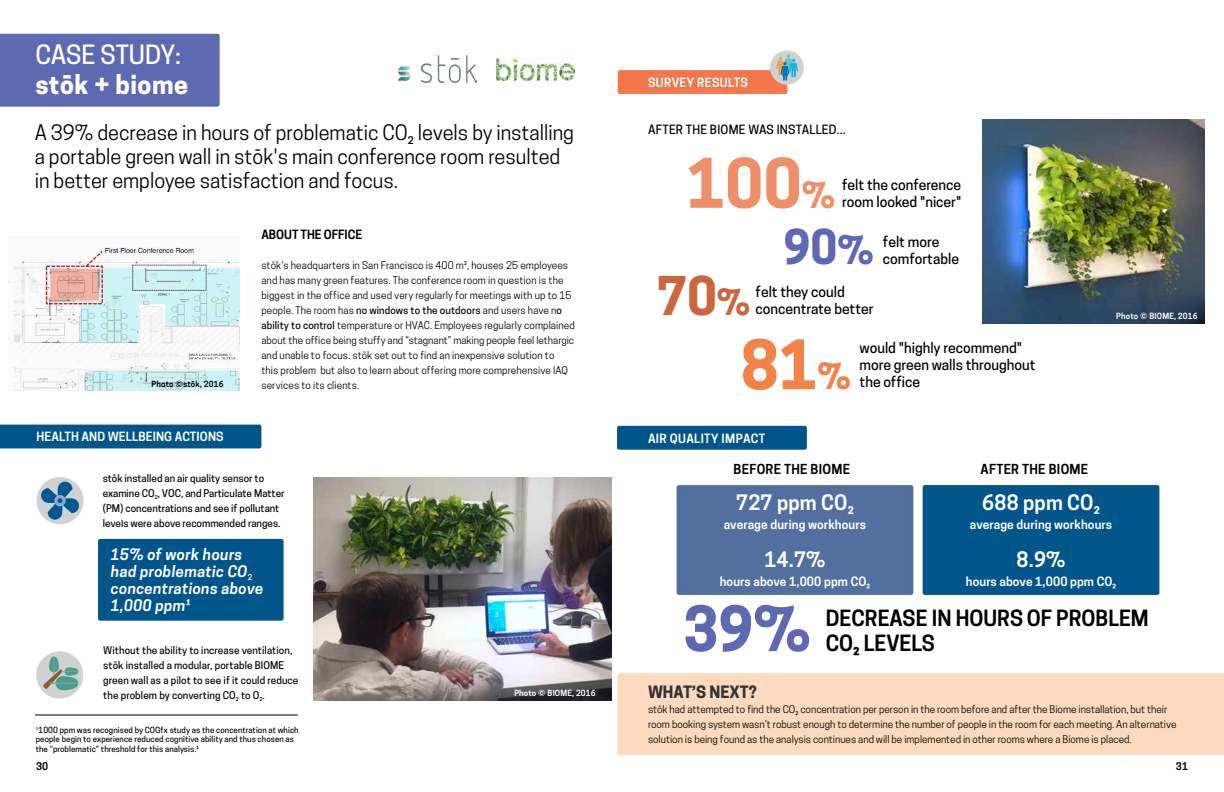
<style>
.page{position:relative;width:1224px;height:792px;background:#fff}
.page>*{position:absolute;margin:0;border:0;box-sizing:border-box;transform-origin:0 0}
.t1{font:700 64px "Cooper Hewitt";color:#ef8f68}
.t2{font:700 64px "Cooper Hewitt";color:#f18349}
.t3{font:700 58.4px "Cooper Hewitt";color:#5d69b0}
.t4{font:700 50px "Cooper Hewitt";color:#c9673f}
.t5{font:700 45px "Cooper Hewitt";color:#5d69b0}
.t6{font:500 25px "Cooper Hewitt";color:#fff}
.t7{font:700 25px "Cooper Hewitt";letter-spacing:.02em;color:#fff}
.t8{font:600 21px/25.2px "Cooper Hewitt";color:#000}
.t9{font:20px/24px "Cooper Hewitt";color:#000}
.t10{font:600 20px "Cooper Hewitt";letter-spacing:.01em;color:#fff}
.t11{font:700 16px "Cooper Hewitt";color:#333}
.t12{font:italic 600 15px/17px "Cooper Hewitt";letter-spacing:.02em;color:#fff}
.t13{font:500 14px/17px "Cooper Hewitt";color:#000}
.t14{font:600 13px "Cooper Hewitt";letter-spacing:.02em;color:#000}
.t15{font:600 12px "Cooper Hewitt";letter-spacing:.01em;color:#fff}
.t16{font:600 12px "Cooper Hewitt";letter-spacing:.03em;color:#fff}
.t17{font:500 12px "Cooper Hewitt";letter-spacing:.02em;color:#000}
.t18{font:600 12px "Cooper Hewitt";letter-spacing:-.005em;color:#000}
.t19{font:10px/15px "Cooper Hewitt";color:#000}
.t20{font:500 10px/15px "Cooper Hewitt";color:#000}
.t21{font:600 10px "Cooper Hewitt";color:#000}
.t22{font:500 8px/9.6px "Cooper Hewitt";letter-spacing:.01em;color:#000}
.t23{font:600 8px "Cooper Hewitt";letter-spacing:.02em;color:#fff}
.t24{font:600 8px "Cooper Hewitt";letter-spacing:.02em;color:#000}
.s1{font-weight:500}
.s2{font-weight:400}
.s3{font-weight:400;font-style:normal}
.s4{font-family:"Minion Pro";font-weight:400}
.s5{font-size:34px}
.s6{font-size:37px}
</style>
<div class="page">
<div style="left:677px;top:485px;width:236px;height:110px;background:#52709f;border:4px solid #506f9e"></div>
<div style="left:923px;top:485px;width:236px;height:110px;background:#00558b;border:4px solid #00558b"></div>
<div style="left:0;top:425px;width:261px;height:23px;background:#00558b"></div>
<div style="left:617px;top:426px;width:190px;height:24px;background:#00558b;border:4px solid #00558b"></div>
<div style="left:618px;top:70px;width:169px;height:24px;background:#f3764c"></div>
<div style="left:98px;top:539px;width:186px;height:82px;background:#00558b;border:4px solid #00558b"></div>
<div style="left:0;top:34px;width:220px;height:73px;background:#5d69b0"></div>
<img style="left:398px;top:56px;width:79px;height:27px">
<img style="left:8px;top:247px;width:232px;height:144px">
<img style="left:313px;top:477px;width:298px;height:224px">
<img style="left:496px;top:58px;width:79px;height:22px">
<hr style="left:35px;top:715px;width:263px;height:1px;background:#000">
<div style="left:37px;top:477px;width:47px;height:47px;background:#d0d2d2;border-radius:50%"></div>
<svg style="left:41px;top:481px;width:38px;height:39px"></svg>
<div style="left:36px;top:651px;width:47px;height:48px;background:#d0d2d2;border-radius:50%"></div>
<svg style="left:43px;top:656px;width:35px;height:35px"></svg>
<img style="left:983px;top:119px;width:222px;height:205px">
<div style="left:618px;top:673px;width:606px;height:82px;background:#fdd9bd"></div>
<div style="left:770px;top:51px;width:34px;height:34px;background:#d0d2d2;border-radius:50%"></div>
<svg style="left:776px;top:55px;width:22px;height:25px"></svg>
<h3 class="t6" style="left:36px;top:40px;width:147px">CASE STUDY:</h3>
<h3 class="t7" style="left:36px;top:70px;width:154px">stōk + biome</h3>
<h3 class="t9" style="left:35px;top:121px;width:541px">A 39% decrease in hours of problematic CO2 levels by installing a portable green wall in stōk's main conference room resulted in better employee satisfaction and focus.</h3>
<p class="t18" style="left:261px;top:228px;width:102px">ABOUT THE OFFICE</p>
<p class="t19" style="left:261px;top:258px;width:315px">stōk’s headquarters in San Francisco is 400 m², houses 25 employees and has many green features. The conference room in question is the biggest in the office and used very regularly for meetings with up to 15 people. The room has <span class="s1">no windows to the outdoors</span> and users have n<span class="s1">o ability to control</span> temperature or HVAC. Employees regularly complained about the office being stuffy and “stagnant” making people feel lethargic and unable to focus. stōk set out to find an inexpensive solution to<br>this problem but also to learn about offering more comprehensive IAQ services to its clients.</p>
<p class="t24" style="left:152px;top:379px;width:73px">Photo ©stōk, 2016</p>
<p class="t15" style="left:37px;top:429px;width:189px">HEALTH AND WELLBEING ACTIONS</p>
<p class="t20" style="left:103px;top:471px;width:183px">stōk installed an air quality sensor to examine CO<span class="s2">2</span>, VOC, and Particulate Matter (PM) concentrations and see if pollutant levels were above recommended ranges.</p>
<h3 class="t12" style="left:111px;top:546px;width:154px">15% of work hours had problematic CO<span class="s3">2 </span>concentrations above<br>1,000 ppm¹</h3>
<p class="t20" style="left:103px;top:642px;width:197px">Without the ability to increase ventilation, stōk installed a modular, portable BIOME green wall as a pilot to see if it could reduce the problem by converting CO<span class="s2">2</span> to O<span class="s2">2</span>.</p>
<p class="t22" style="left:36px;top:725px;width:264px"><span class="s4">1</span>1000 ppm was recognised by COGfx study as the concentration at which people begin to experience reduced cognitive ability and thus chosen as the “problematic” threshold for this analysis.¹</p>
<p class="t23" style="left:514px;top:688px;width:83px">Photo © BIOME, 2016</p>
<p class="t16" style="left:648px;top:76px;width:101px">SURVEY RESULTS</p>
<p class="t17" style="left:648px;top:123px;width:199px">AFTER THE BIOME WAS INSTALLED...</p>
<h1 class="t1" style="left:687px;top:146px;width:150px">100<span class="s5">%</span></h1>
<h3 class="t13" style="left:842px;top:176px;width:121px">felt the conference room looked "nicer"</h3>
<h3 class="t5" style="left:783px;top:221px;width:92px">90<span class="s6">%</span></h3>
<h3 class="t13" style="left:883px;top:233px;width:78px">felt more comfortable</h3>
<h3 class="t4" style="left:657px;top:266px;width:95px">70<span class="s5">%</span></h3>
<h3 class="t13" style="left:756px;top:283px;width:120px">felt they could concentrate better</h3>
<h1 class="t2" style="left:741px;top:327px;width:112px">81<span class="s5">%</span></h1>
<h3 class="t13" style="left:860px;top:340px;width:177px">would "highly recommend" more green walls throughout the office</h3>
<p class="t16" style="left:648px;top:431px;width:119px">AIR QUALITY IMPACT</p>
<h3 class="t14" style="left:734px;top:461px;width:118px">BEFORE THE BIOME</h3>
<h3 class="t14" style="left:981px;top:461px;width:109px">AFTER THE BIOME</h3>
<p class="t23" style="left:1116px;top:311px;width:83px">Photo © BIOME, 2016</p>
<h3 class="t10" style="left:736px;top:491px;width:119px">727 ppm CO<span class="s1">2</span></h3>
<p class="t15" style="left:724px;top:517px;width:144px">average during workhours</p>
<h3 class="t10" style="left:764px;top:548px;width:63px">14.7%</h3>
<p class="t15" style="left:720px;top:574px;width:152px">hours above 1,000 ppm CO<span class="s1">2</span></p>
<h3 class="t10" style="left:982px;top:491px;width:119px">688 ppm CO<span class="s1">2</span></h3>
<p class="t15" style="left:970px;top:517px;width:144px">average during workhours</p>
<h3 class="t10" style="left:1017px;top:548px;width:50px">8.9%</h3>
<p class="t15" style="left:966px;top:574px;width:152px">hours above 1,000 ppm CO<span class="s1">2</span></p>
<h2 class="t3" style="left:683px;top:594px;width:129px">39%</h2>
<h3 class="t8" style="left:826px;top:605px;width:324px">DECREASE IN HOURS OF PROBLEM<br>CO2 LEVELS</h3>
<h3 class="t11" style="left:648px;top:682px;width:110px">WHAT’S NEXT?</h3>
<p class="t19" style="left:648px;top:701px;width:530px">stōk had attempted to find the CO2 concentration per person in the room before and after the Biome installation, but their room booking system wasn’t robust enough to determine the number of people in the room for each meeting. An alternative solution is being found as the analysis continues and will be implemented in other rooms where a Biome is placed.</p>
<p class="t21" style="left:36px;top:760px;width:14px">30</p>
<p class="t21" style="left:1176px;top:760px;width:14px">31</p>
</div>
